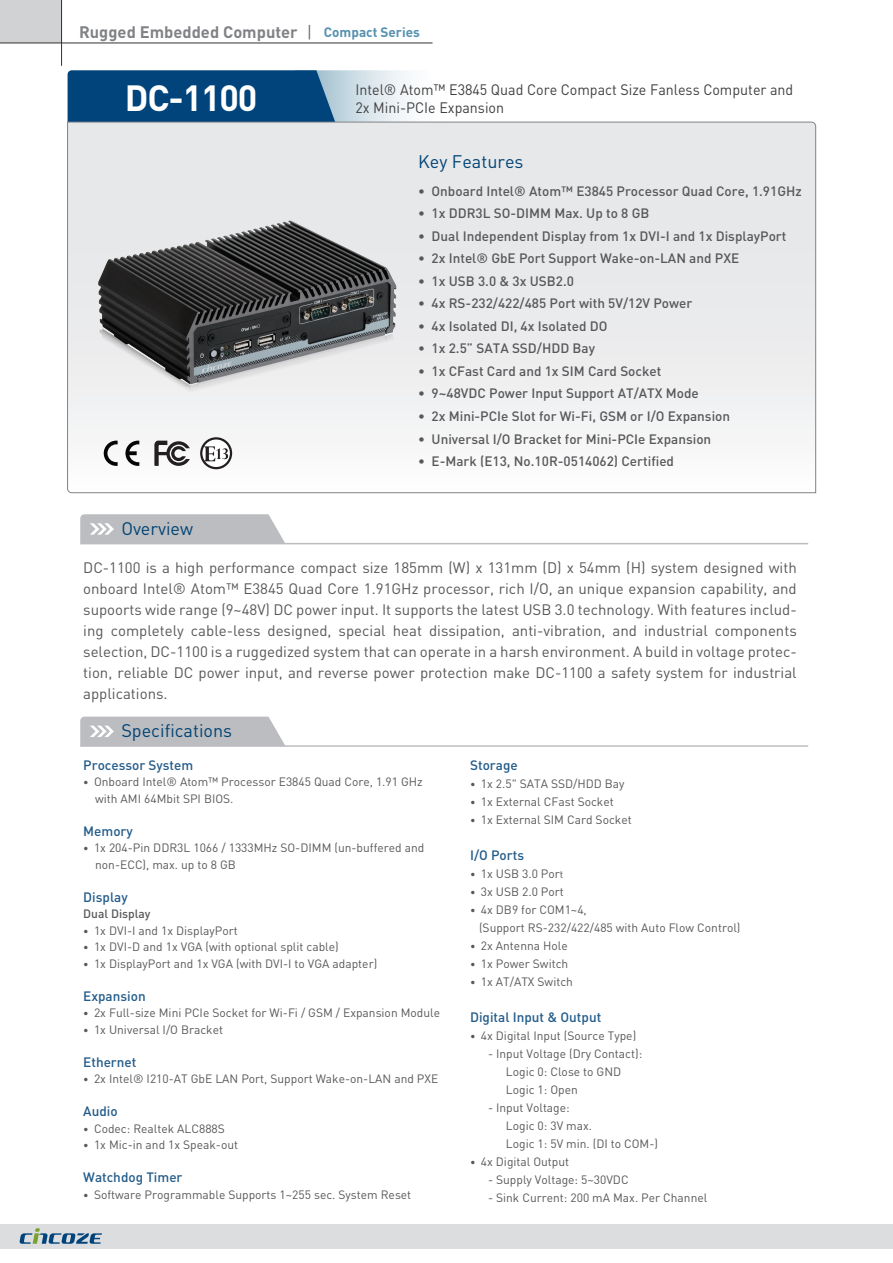
<style>
.page{position:relative;width:893px;height:1263px;background:#fff}
.page>*{position:absolute;margin:0;border:0;box-sizing:border-box;transform-origin:0 0}
.t1{font:700 36px "DIN Pro";letter-spacing:-.035em;color:#fff}
.t2{font:18px "DIN Pro";color:#004475}
.t3{font:700 16.5px "DIN Pro";color:#808285}
.t4{font:15px/21px "DIN Pro";color:#57585a;text-align:justify}
.t5{font:15px/18px "DIN Pro";color:#424142;scale:.95 1}
.t6{font:500 13.5px "DIN Pro";color:#57585a}
.t7{font:500 13.5px "DIN Pro";color:#225b89}
.t8{font:700 13.5px "DIN Pro";color:#5691af}
.t9{font:12px/16.5px "DIN Pro";color:#57585a}
.t10{font:12px/18px "DIN";color:#57585a}
.t11{font:500 12px "DIN Pro";color:#57585a}
.s1{font-size:10.5px}
.s2{font-family:"DIN Pro";font-size:10.5px}
</style>
<div class="page">
<svg style="left:68px;top:70px;width:378px;height:52px;background:#4879a0"></svg>
<svg style="left:67px;top:122px;width:749px;height:371px"></svg>
<hr style="left:80px;top:543px;width:728px;height:1px;background:#bcbdc0">
<svg style="left:80px;top:514px;width:205px;height:29px;background:#c0c1c4"></svg>
<hr style="left:80px;top:745px;width:728px;height:2px;background:#bcbdc0">
<svg style="left:80px;top:717px;width:205px;height:28px;background:#c0c1c4"></svg>
<div style="left:0;top:1225px;width:893px;height:24px;background:#dcdddf"></div>
<svg style="left:20px;top:1228px;width:82px;height:16px"></svg>
<div style="left:0;top:0;width:62px;height:43px;background:#d1d2d4"></div>
<hr style="left:0;top:43px;width:432px;height:1px;background:#313232">
<hr style="left:61px;top:0;width:1px;height:66px;background:#313232">
<svg style="left:309px;top:25px;width:1px;height:14px"></svg>
<img style="left:96px;top:216px;width:304px;height:204px">
<svg style="left:154px;top:441px;width:36px;height:25px"></svg>
<svg style="left:104px;top:441px;width:14px;height:25px"></svg>
<svg style="left:125px;top:441px;width:14px;height:25px"></svg>
<svg style="left:201px;top:438px;width:30px;height:30px"></svg>
<div style="left:200px;top:437px;width:32px;height:32px;border:2px solid #231f20;border-radius:50%"></div>
<svg style="left:204px;top:446px;width:24px;height:15px"></svg>
<h3 class="t3" style="left:79px;top:18px;width:220px">Rugged Embedded Computer</h3>
<p class="t8" style="left:324px;top:21px;width:98px">Compact Series</p>
<h1 class="t1" style="left:125px;top:68px;width:134px">DC-1100</h1>
<h2 class="t2" style="left:121px;top:516px;width:73px">Overview</h2>
<p class="t5" style="left:355px;top:80px;width:462px">Intel® Atom™ E3845 Quad Core Compact Size Fanless Computer and<br>2x Mini-PCIe Expansion</p>
<h2 class="t2" style="left:418px;top:150px;width:107px">Key Features</h2>
<p class="t6" style="left:418px;top:180px;width:385px">• Onboard Intel® Atom™ E3845 Processor Quad Core, 1.91GHz</p>
<p class="t6" style="left:418px;top:203px;width:233px">• 1x DDR3L SO-DIMM Max. Up to 8 GB</p>
<p class="t6" style="left:418px;top:225px;width:370px">• Dual Independent Display from 1x DVI-I and 1x DisplayPort</p>
<p class="t6" style="left:418px;top:248px;width:323px">• 2x Intel® GbE Port Support Wake-on-LAN and PXE</p>
<p class="t6" style="left:418px;top:270px;width:157px">• 1x USB 3.0 &amp; 3x USB2.0</p>
<p class="t6" style="left:418px;top:293px;width:276px">• 4x RS-232/422/485 Port with 5V/12V Power</p>
<p class="t6" style="left:418px;top:315px;width:191px">• 4x Isolated DI, 4x Isolated DO</p>
<p class="t6" style="left:418px;top:338px;width:178px">• 1x 2.5” SATA SSD/HDD Bay</p>
<p class="t6" style="left:418px;top:360px;width:245px">• 1x CFast Card and 1x SIM Card Socket</p>
<p class="t6" style="left:418px;top:383px;width:282px">• 9~48VDC Power Input Support AT/ATX Mode</p>
<p class="t6" style="left:418px;top:405px;width:314px">• 2x Mini-PCIe Slot for Wi-Fi, GSM or I/O Expansion</p>
<p class="t6" style="left:418px;top:428px;width:295px">• Universal I/O Bracket for Mini-PCIe Expansion</p>
<p class="t6" style="left:418px;top:450px;width:257px">• E-Mark (E13, No.10R-0514062) Certified</p>
<p class="t4" style="left:83px;top:556px;width:715px">DC-1100 is a high performance compact size 185mm (W) x 131mm (D) x 54mm (H) system designed with onboard Intel® Atom™ E3845 Quad Core 1.91GHz processor, rich I/O, an unique expansion capability, and supoorts wide range (9~48V) DC power input. It supports the latest USB 3.0 technology. With features includ&shy;ing completely cable-less designed, special heat dissipation, anti-vibration, and industrial components selection, DC-1100 is a ruggedized system that can operate in a harsh environment. A build in voltage protec&shy;tion, reliable DC power input, and reverse power protection make DC-1100 a safety system for industrial applications.</p>
<h2 class="t2" style="left:121px;top:718px;width:112px">Specifications</h2>
<p class="t7" style="left:83px;top:754px;width:112px">Processor System</p>
<p class="t9" style="left:95px;top:773px;width:329px;text-indent:-12px"><span class="s1">•</span> Onboard Intel® Atom™ Processor E3845 Quad Core, 1.91 GHz with AMI 64Mbit SPI BIOS.</p>
<p class="t7" style="left:83px;top:820px;width:51px">Memory</p>
<p class="t9" style="left:95px;top:839px;width:331px;text-indent:-12px"><span class="s1">•</span> 1x 204-Pin DDR3L 1066 / 1333MHz SO-DIMM (un-buffered and non-ECC), max. up to 8 GB</p>
<p class="t7" style="left:83px;top:886px;width:46px">Display</p>
<p class="t11" style="left:83px;top:904px;width:69px">Dual Display</p>
<p class="t9" style="left:83px;top:922px;width:156px"><span class="s1">•</span> 1x DVI-I and 1x DisplayPort</p>
<p class="t9" style="left:83px;top:938px;width:257px"><span class="s1">•</span> 1x DVI-D and 1x VGA (with optional split cable)</p>
<p class="t9" style="left:83px;top:955px;width:296px"><span class="s1">•</span> 1x DisplayPort and 1x VGA (with DVI-I to VGA adapter)</p>
<p class="t7" style="left:83px;top:985px;width:64px">Expansion</p>
<p class="t9" style="left:83px;top:1004px;width:358px"><span class="s1">•</span> 2x Full-size Mini PCIe Socket for Wi-Fi / GSM / Expansion Module</p>
<p class="t9" style="left:83px;top:1021px;width:141px"><span class="s1">•</span> 1x Universal I/O Bracket</p>
<p class="t7" style="left:83px;top:1051px;width:55px">Ethernet</p>
<p class="t9" style="left:83px;top:1070px;width:357px"><span class="s1">•</span> 2x Intel® I210-AT GbE LAN Port, Support Wake-on-LAN and PXE</p>
<p class="t7" style="left:83px;top:1100px;width:36px">Audio</p>
<p class="t9" style="left:83px;top:1120px;width:143px"><span class="s1">•</span> Codec: Realtek ALC888S</p>
<p class="t9" style="left:83px;top:1136px;width:156px"><span class="s1">•</span> 1x Mic-in and 1x Speak-out</p>
<p class="t7" style="left:83px;top:1166px;width:101px">Watchdog Timer</p>
<p class="t9" style="left:83px;top:1186px;width:330px"><span class="s1">•</span> Software Programmable Supports 1~255 sec. System Reset</p>
<p class="t7" style="left:470px;top:754px;width:49px">Storage</p>
<p class="t9" style="left:470px;top:775px;width:156px"><span class="s1">•</span> 1x 2.5" SATA SSD/HDD Bay</p>
<p class="t9" style="left:470px;top:793px;width:145px"><span class="s1">•</span> 1x External CFast Socket</p>
<p class="t9" style="left:470px;top:811px;width:163px"><span class="s1">•</span> 1x External SIM Card Socket</p>
<p class="t7" style="left:470px;top:844px;width:56px">I/O Ports</p>
<p class="t10" style="left:470px;top:864px;width:95px"><span class="s2">•</span> 1x USB 3.0 Por<span class="s2">t</span></p>
<p class="t10" style="left:470px;top:882px;width:95px"><span class="s2">•</span> 3x USB 2.0 Port</p>
<p class="t10" style="left:479px;top:900px;width:263px;text-indent:-9px"><span class="s2">•</span> 4x DB9 for COM1~4,<br>(Support RS-232/422/485 with Auto Flow Control)</p>
<p class="t9" style="left:470px;top:937px;width:99px"><span class="s1">•</span> 2x Antenna Hole</p>
<p class="t9" style="left:470px;top:955px;width:100px"><span class="s1">•</span> 1x Power Switch</p>
<p class="t9" style="left:470px;top:973px;width:104px"><span class="s1">•</span> 1x AT/ATX Switch</p>
<p class="t7" style="left:470px;top:1006px;width:133px">Digital Input &amp; Output</p>
<p class="t10" style="left:470px;top:1026px;width:168px"><span class="s2">•</span> 4x Digital Input (Source Type)</p>
<p class="t10" style="left:506px;top:1044px;width:138px;text-indent:-18px">- Input Voltage (Dry Contact):<br>Logic 0: Close to GND<br>Logic 1: Open</p>
<p class="t10" style="left:506px;top:1098px;width:154px;text-indent:-18px">- Input Voltage:<br>Logic 0: 3V max.<br>Logic 1: 5V min. (DI to COM-)</p>
<p class="t10" style="left:470px;top:1152px;width:101px"><span class="s2">•</span> 4x Digital Output</p>
<p class="t10" style="left:488px;top:1170px;width:142px">- Supply Voltage: 5~30VDC</p>
<p class="t10" style="left:488px;top:1188px;width:221px">- Sink Current: 200 mA Max. Per Channel</p>
</div>
